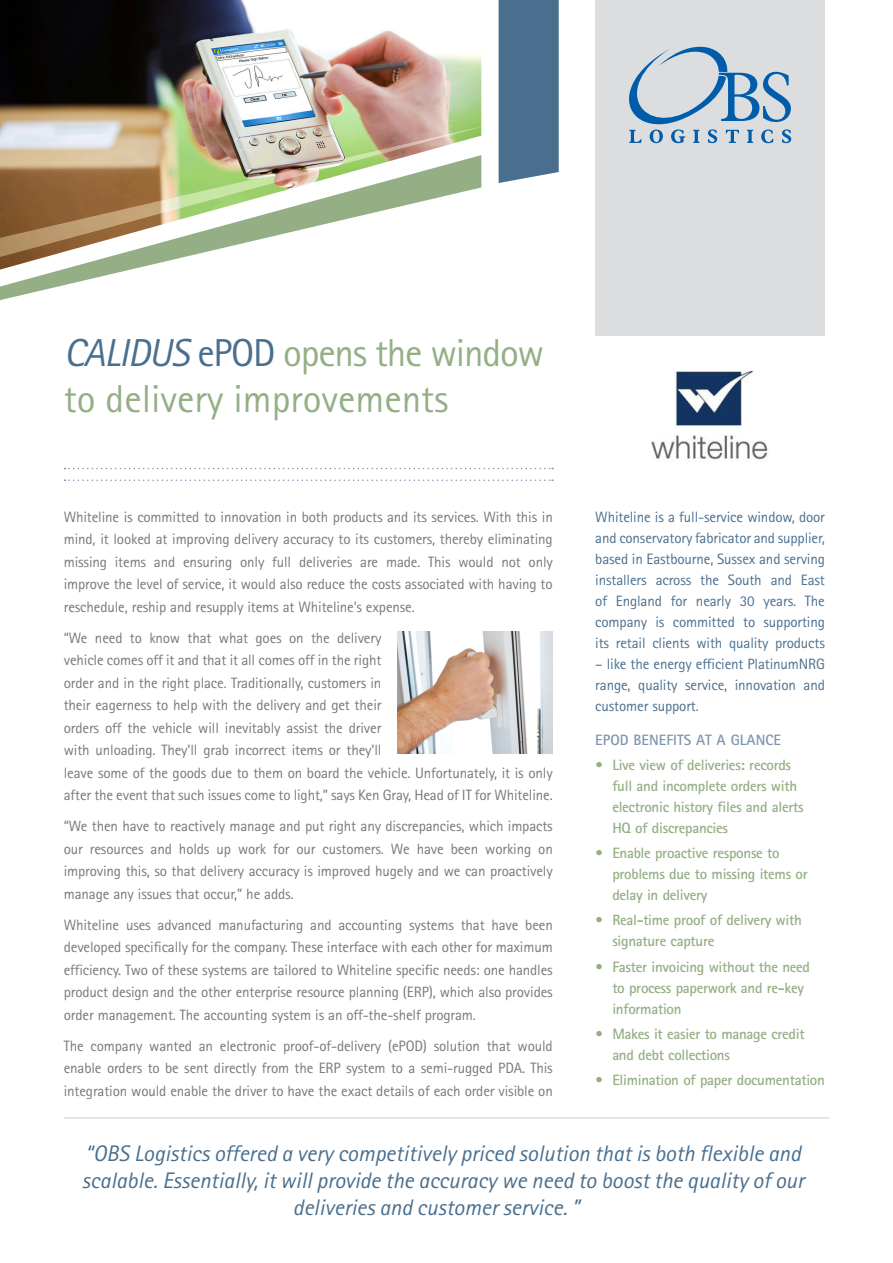
<style>
.page{position:relative;width:893px;height:1263px;background:#fff}
.page>*{position:absolute;margin:0;border:0;box-sizing:border-box;transform-origin:0 0}
.t1{font:39px/46.8px "Rotis Sans Serif";color:#94af85}
.t2{font:italic 22.5px "Rotis Sans Serif";color:#4a6f8e}
.t3{font:15px/22.5px "Rotis Sans Serif";letter-spacing:-.01em;color:#76787b;text-align:justify}
.List1{font:700 15px/21px "Rotis Sans Serif";letter-spacing:-.02em;color:#94af85}
.t4{font:15px/21px "Rotis Sans Serif";letter-spacing:-.01em;color:#4a6f8e;text-align:justify}
.t5{font:700 15px "Rotis Sans Serif";color:#7d95af}
.s1{font-style:italic;color:#4a6f8e}
.s2{color:#4a6f8e}
</style>
<div class="page">
<div style="left:595px;top:0;width:230px;height:336px;background:#dcdddf"></div>
<svg style="left:629px;top:47px;width:162px;height:96px"></svg>
<img style="left:0;top:0;width:481px;height:124px">
<img style="left:0;top:124px;width:482px;height:64px">
<svg style="left:0;top:155px;width:481px;height:145px"></svg>
<div style="left:499px;top:0;width:60px;height:183px;background:#4a6f8e"></div>
<img style="left:652px;top:372px;width:116px;height:88px">
<hr style="left:64px;top:1117px;width:765px;height:1px;background:#7d95af">
<svg style="left:65px;top:468px;width:488px;height:1px"></svg>
<svg style="left:65px;top:479px;width:488px;height:2px"></svg>
<img style="left:397px;top:631px;width:156px;height:123px">
<p class="t1" style="left:64px;top:329px;width:482px"><span class="s1">CALIDUS</span> <span class="s2">ePOD</span> opens the window to delivery improvements</p>
<p class="t3" style="left:64px;top:505px;width:491px">Whiteline is committed to innovation in both products and its services. With this in mind, it looked at improving delivery accuracy to its customers, thereby eliminating missing items and ensuring only full deliveries are made. This would not only improve the level of service, it would also reduce the costs associated with having to reschedule, reship and resupply items at Whiteline’s expense.</p>
<p class="t3" style="left:64px;top:626px;width:490px;text-align:left">“We need to know that what goes on the delivery<br>vehicle comes off it and that it all comes off in the right<br>order and in the right place. Traditionally, customers in<br>their eagerness to help with the delivery and get their<br>orders off the vehicle will inevitably assist the driver<br>with unloading. They’ll grab incorrect items or they’ll<br>leave some of the goods due to them on board the vehicle. Unfortunately, it is only after the event that such issues come to light,” says Ken Gray, Head of IT for Whiteline.</p>
<p class="t3" style="left:64px;top:815px;width:491px">“We then have to reactively manage and put right any discrepancies, which impacts our resources and holds up work for our customers. We have been working on improving this, so that delivery accuracy is improved hugely and we can proactively manage any issues that occur,” he adds.</p>
<p class="t3" style="left:64px;top:913px;width:491px">Whiteline uses advanced manufacturing and accounting systems that have been developed specifically for the company. These interface with each other for maximum efficiency. Two of these systems are tailored to Whiteline specific needs: one handles product design and the other enterprise resource planning (ERP), which also provides order management. The accounting system is an off-the-shelf program.</p>
<p class="t3" style="left:64px;top:1034px;width:491px">The company wanted an electronic proof-of-delivery (ePOD) solution that would enable orders to be sent directly from the ERP system to a semi-rugged PDA. This integration would enable the driver to have the exact details of each order visible on</p>
<p class="t4" style="left:595px;top:506px;width:231px">Whiteline is a full-service window, door and conservatory fabricator and supplier, based in Eastbourne, Sussex and serving installers across the South and East of England for nearly 30 years. The company is committed to supporting its retail clients with quality products</p>
<p class="t4" style="left:595px;top:653px;width:231px">– like the energy efficient PlatinumNRG range, quality service, innovation and customer support.</p>
<p class="t5" style="left:595px;top:730px;width:187px">EPOD BENEFITS AT A GLANCE</p>
<p class="List1" style="left:612px;top:754px;width:193px;text-indent:-17px">• Live view of deliveries: records full and incomplete orders with electronic history files and alerts<br>HQ of discrepancies</p>
<p class="List1" style="left:612px;top:842px;width:197px;text-indent:-17px">• Enable proactive response to problems due to missing items or delay in delivery</p>
<p class="List1" style="left:612px;top:909px;width:191px;text-indent:-17px">• Real-time proof of delivery with signature capture</p>
<p class="List1" style="left:612px;top:956px;width:199px;text-indent:-17px">• Faster invoicing without the need to process paperwork and re-key information</p>
<p class="List1" style="left:612px;top:1023px;width:194px;text-indent:-17px">• Makes it easier to manage credit and debt collections</p>
<p class="List1" style="left:595px;top:1069px;width:231px">• Elimination of paper documentation</p>
<p class="t2" style="left:85px;top:1140px;width:717px">“OBS Logistics offered a very competitively priced solution that is both flexible and</p>
<p class="t2" style="left:82px;top:1167px;width:724px">scalable. Essentially, it will provide the accuracy we need to boost the quality of our</p>
<p class="t2" style="left:293px;top:1194px;width:289px">deliveries and customer service. ”</p>
</div>
